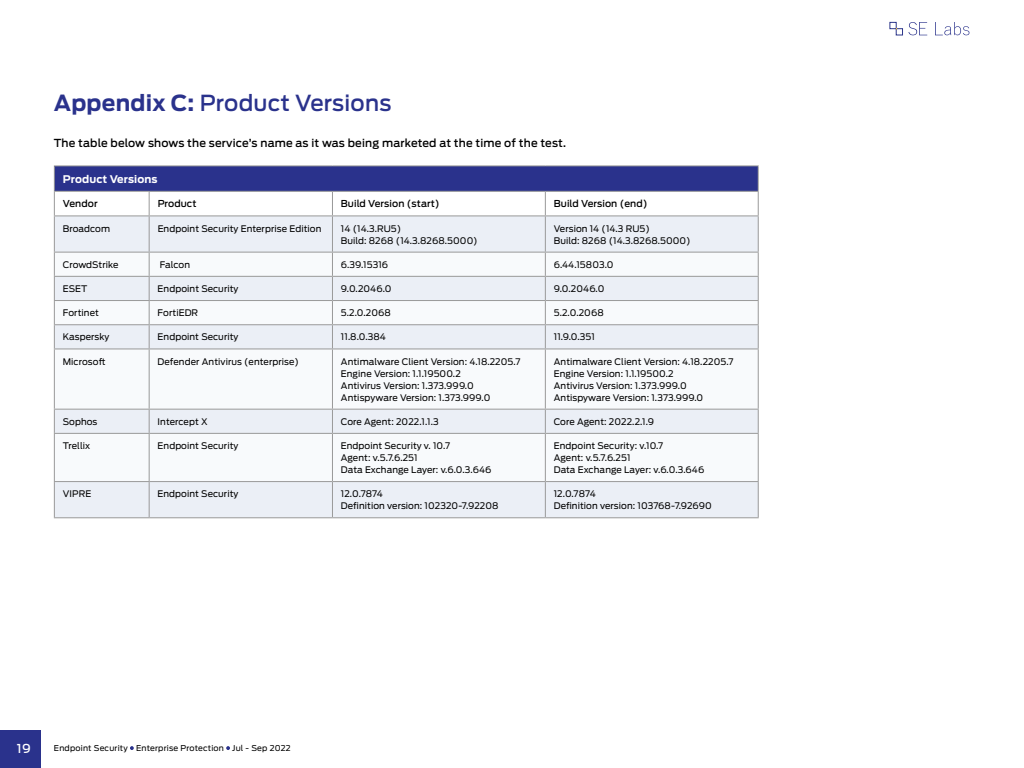
<style>
.page{position:relative;width:1024px;height:768px;background:#fff}
.page>*{position:absolute;margin:0;border:0;box-sizing:border-box;transform-origin:0 0}
.t1{font:500 22px "Ford Antenna";letter-spacing:.01em;color:#2a328c}
.t2{font:500 12.2px "Ford Antenna";color:#fff}
.t3{font:500 11px "Ford Antenna";letter-spacing:.015em;color:#000}
.t4{font:700 10.5px "Ford Antenna";letter-spacing:.01em;color:#fff}
.t5{font:500 9.5px "Ford Antenna";letter-spacing:.01em;color:#000}
.t6{font:9px/12px "Ford Antenna";letter-spacing:.01em;color:#000}
.t7{font:8px "Ford Antenna";letter-spacing:.025em;color:#000}
.s1{font-weight:700}
</style>
<div class="page">
<div style="left:0;top:730px;width:41px;height:38px;background:#2a328c"></div>
<svg style="left:130px;top:746px;width:4px;height:4px"></svg>
<svg style="left:226px;top:746px;width:4px;height:4px"></svg>
<svg style="left:908px;top:22px;width:19px;height:13px"></svg>
<svg style="left:935px;top:22px;width:34px;height:13px"></svg>
<div style="left:890px;top:22px;width:7px;height:7px;border:1px solid #2c368a"></div>
<div style="left:896px;top:28px;width:7px;height:7px;border:1px solid #2c368a"></div>
<div style="left:54px;top:166px;width:704px;height:25px;background:#2a328c"></div>
<div style="left:55px;top:216px;width:703px;height:301px;background:#ebeff6"></div>
<svg style="left:55px;top:253px;width:703px;height:228px"></svg>
<hr style="left:54px;top:165px;width:95px;height:1px;background:#999">
<hr style="left:149px;top:165px;width:183px;height:1px;background:#999">
<hr style="left:332px;top:165px;width:213px;height:1px;background:#999">
<hr style="left:545px;top:165px;width:214px;height:1px;background:#999">
<hr style="left:54px;top:191px;width:95px;height:1px;background:#999">
<svg style="left:54px;top:166px;width:1px;height:49px"></svg>
<svg style="left:149px;top:166px;width:610px;height:49px"></svg>
<hr style="left:54px;top:215px;width:95px;height:1px;background:#999">
<hr style="left:54px;top:216px;width:1px;height:36px;background:#999">
<hr style="left:149px;top:215px;width:183px;height:1px;background:#999">
<hr style="left:149px;top:216px;width:1px;height:36px;background:#999">
<hr style="left:332px;top:215px;width:213px;height:1px;background:#999">
<hr style="left:332px;top:216px;width:1px;height:36px;background:#999">
<hr style="left:545px;top:215px;width:214px;height:1px;background:#999">
<hr style="left:545px;top:216px;width:1px;height:36px;background:#999">
<hr style="left:758px;top:216px;width:1px;height:36px;background:#999">
<hr style="left:54px;top:252px;width:95px;height:1px;background:#999">
<hr style="left:149px;top:252px;width:183px;height:1px;background:#999">
<hr style="left:332px;top:252px;width:213px;height:1px;background:#999">
<hr style="left:545px;top:252px;width:214px;height:1px;background:#999">
<hr style="left:54px;top:276px;width:95px;height:1px;background:#999">
<hr style="left:149px;top:276px;width:183px;height:1px;background:#999">
<hr style="left:332px;top:276px;width:213px;height:1px;background:#999">
<hr style="left:545px;top:276px;width:214px;height:1px;background:#999">
<hr style="left:54px;top:300px;width:95px;height:1px;background:#999">
<hr style="left:149px;top:300px;width:183px;height:1px;background:#999">
<hr style="left:332px;top:300px;width:213px;height:1px;background:#999">
<hr style="left:545px;top:300px;width:214px;height:1px;background:#999">
<hr style="left:54px;top:324px;width:95px;height:1px;background:#999">
<svg style="left:54px;top:253px;width:1px;height:95px"></svg>
<hr style="left:149px;top:324px;width:183px;height:1px;background:#999">
<svg style="left:149px;top:253px;width:1px;height:95px"></svg>
<hr style="left:332px;top:324px;width:213px;height:1px;background:#999">
<svg style="left:332px;top:253px;width:1px;height:95px"></svg>
<hr style="left:545px;top:324px;width:214px;height:1px;background:#999">
<svg style="left:545px;top:253px;width:1px;height:95px"></svg>
<svg style="left:758px;top:253px;width:1px;height:95px"></svg>
<hr style="left:54px;top:348px;width:95px;height:1px;background:#999">
<hr style="left:54px;top:349px;width:1px;height:60px;background:#999">
<hr style="left:149px;top:348px;width:183px;height:1px;background:#999">
<hr style="left:149px;top:349px;width:1px;height:60px;background:#999">
<hr style="left:332px;top:348px;width:213px;height:1px;background:#999">
<hr style="left:332px;top:349px;width:1px;height:60px;background:#999">
<hr style="left:545px;top:348px;width:214px;height:1px;background:#999">
<hr style="left:545px;top:349px;width:1px;height:60px;background:#999">
<hr style="left:758px;top:349px;width:1px;height:60px;background:#999">
<hr style="left:54px;top:409px;width:95px;height:1px;background:#999">
<svg style="left:54px;top:410px;width:1px;height:23px"></svg>
<hr style="left:149px;top:409px;width:183px;height:1px;background:#999">
<svg style="left:149px;top:410px;width:1px;height:23px"></svg>
<hr style="left:332px;top:409px;width:213px;height:1px;background:#999">
<svg style="left:332px;top:410px;width:1px;height:23px"></svg>
<hr style="left:545px;top:409px;width:214px;height:1px;background:#999">
<svg style="left:545px;top:410px;width:1px;height:23px"></svg>
<svg style="left:758px;top:410px;width:1px;height:23px"></svg>
<hr style="left:54px;top:433px;width:95px;height:1px;background:#999">
<hr style="left:54px;top:434px;width:1px;height:47px;background:#999">
<hr style="left:149px;top:433px;width:183px;height:1px;background:#999">
<hr style="left:149px;top:434px;width:1px;height:47px;background:#999">
<hr style="left:332px;top:433px;width:213px;height:1px;background:#999">
<hr style="left:332px;top:434px;width:1px;height:47px;background:#999">
<hr style="left:545px;top:433px;width:214px;height:1px;background:#999">
<hr style="left:545px;top:434px;width:1px;height:47px;background:#999">
<hr style="left:758px;top:434px;width:1px;height:47px;background:#999">
<hr style="left:54px;top:481px;width:95px;height:1px;background:#999">
<hr style="left:54px;top:482px;width:1px;height:35px;background:#999">
<hr style="left:149px;top:481px;width:183px;height:1px;background:#999">
<hr style="left:149px;top:482px;width:1px;height:35px;background:#999">
<hr style="left:332px;top:481px;width:213px;height:1px;background:#999">
<hr style="left:332px;top:482px;width:1px;height:35px;background:#999">
<hr style="left:545px;top:481px;width:214px;height:1px;background:#999">
<hr style="left:545px;top:482px;width:1px;height:35px;background:#999">
<hr style="left:758px;top:482px;width:1px;height:35px;background:#999">
<hr style="left:54px;top:517px;width:95px;height:1px;background:#999">
<hr style="left:149px;top:517px;width:183px;height:1px;background:#999">
<hr style="left:332px;top:517px;width:213px;height:1px;background:#999">
<hr style="left:545px;top:517px;width:214px;height:1px;background:#999">
<h1 class="t1" style="left:54px;top:83px;width:339px"><span class="s1">Appendix C:</span> Product Versions</h1>
<p class="t3" style="left:54px;top:133px;width:514px">The table below shows the service’s name as it was being marketed at the time of the test.</p>
<p class="t4" style="left:63px;top:170px;width:96px">Product Versions</p>
<p class="t5" style="left:63px;top:196px;width:36px">Vendor</p>
<p class="t5" style="left:158px;top:196px;width:40px">Product</p>
<p class="t5" style="left:341px;top:196px;width:100px">Build Version (start)</p>
<p class="t5" style="left:554px;top:196px;width:95px">Build Version (end)</p>
<p class="t6" style="left:63px;top:221px;width:49px">Broadcom</p>
<p class="t6" style="left:158px;top:221px;width:165px">Endpoint Security Enterprise Edition</p>
<p class="t6" style="left:341px;top:221px;width:138px">14 (14.3.RU5)<br>Build: 8268 (14.3.8268.5000)</p>
<p class="t6" style="left:554px;top:221px;width:138px">Version 14 (14.3 RU5)<br>Build: 8268 (14.3.8268.5000)</p>
<p class="t6" style="left:63px;top:258px;width:57px">CrowdStrike</p>
<p class="t6" style="left:160px;top:258px;width:32px">Falcon</p>
<p class="t6" style="left:341px;top:258px;width:49px">6.39.15316</p>
<p class="t6" style="left:554px;top:258px;width:61px">6.44.15803.0</p>
<p class="t6" style="left:63px;top:282px;width:26px">ESET</p>
<p class="t6" style="left:158px;top:282px;width:82px">Endpoint Security</p>
<p class="t6" style="left:341px;top:282px;width:52px">9.0.2046.0</p>
<p class="t6" style="left:554px;top:282px;width:52px">9.0.2046.0</p>
<p class="t6" style="left:63px;top:306px;width:38px">Fortinet</p>
<p class="t6" style="left:158px;top:306px;width:42px">FortiEDR</p>
<p class="t6" style="left:341px;top:306px;width:51px">5.2.0.2068</p>
<p class="t6" style="left:554px;top:306px;width:51px">5.2.0.2068</p>
<p class="t6" style="left:63px;top:330px;width:48px">Kaspersky</p>
<p class="t6" style="left:158px;top:330px;width:82px">Endpoint Security</p>
<p class="t6" style="left:341px;top:330px;width:47px">11.8.0.384</p>
<p class="t6" style="left:554px;top:330px;width:43px">11.9.0.351</p>
<p class="t6" style="left:63px;top:354px;width:44px">Microsoft</p>
<p class="t6" style="left:158px;top:354px;width:143px">Defender Antivirus (enterprise)</p>
<p class="t6" style="left:341px;top:354px;width:181px">Antimalware Client Version: 4.18.2205.7<br>Engine Version: 1.1.19500.2<br>Antivirus Version: 1.373.999.0<br>Antispyware Version: 1.373.999.0</p>
<p class="t6" style="left:554px;top:354px;width:181px">Antimalware Client Version: 4.18.2205.7<br>Engine Version: 1.1.19500.2<br>Antivirus Version: 1.373.999.0<br>Antispyware Version: 1.373.999.0</p>
<p class="t6" style="left:63px;top:415px;width:36px">Sophos</p>
<p class="t6" style="left:158px;top:415px;width:51px">Intercept X</p>
<p class="t6" style="left:341px;top:415px;width:99px">Core Agent: 2022.1.1.3</p>
<p class="t6" style="left:554px;top:415px;width:102px">Core Agent: 2022.2.1.9</p>
<p class="t6" style="left:63px;top:439px;width:29px">Trellix</p>
<p class="t6" style="left:158px;top:439px;width:82px">Endpoint Security</p>
<p class="t6" style="left:341px;top:439px;width:152px">Endpoint Security v. 10.7<br>Agent: v.5.7.6.251<br>Data Exchange Layer: v.6.0.3.646</p>
<p class="t6" style="left:554px;top:439px;width:152px">Endpoint Security: v.10.7<br>Agent: v.5.7.6.251<br>Data Exchange Layer: v.6.0.3.646</p>
<p class="t6" style="left:63px;top:487px;width:30px">VIPRE</p>
<p class="t6" style="left:158px;top:487px;width:82px">Endpoint Security</p>
<p class="t6" style="left:341px;top:487px;width:159px">12.0.7874<br>Definition version: 102320-7.92208</p>
<p class="t6" style="left:554px;top:487px;width:160px">12.0.7874<br>Definition version: 103768-7.92690</p>
<h2 class="t2" style="left:17px;top:738px;width:15px">19</h2>
<p class="t7" style="left:54px;top:741px;width:238px">Endpoint Security Enterprise Protection Jul - Sep 2022</p>
</div>
